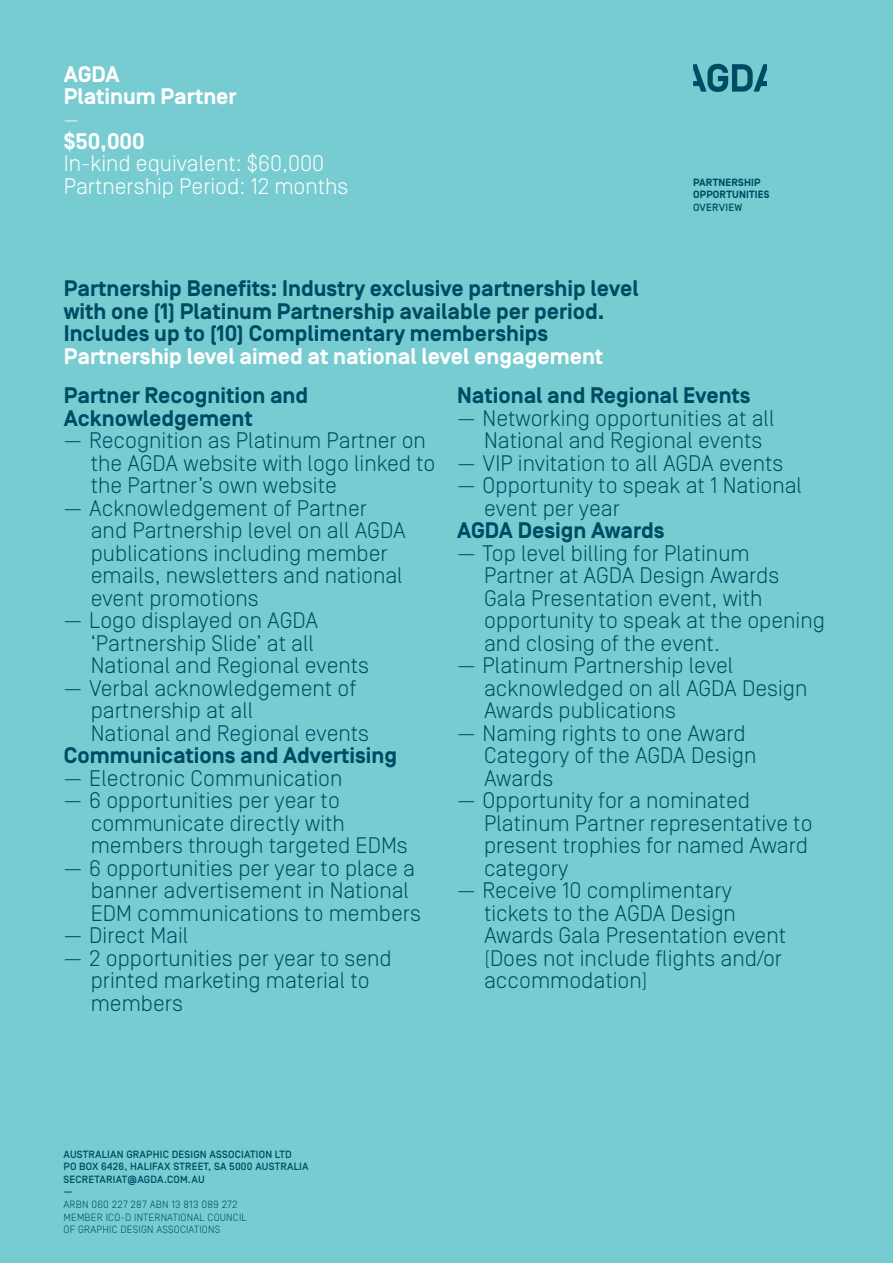
<style>
.page{position:relative;width:893px;height:1263px;background:#77ccd1}
.page>*{position:absolute;margin:0;border:0;box-sizing:border-box;transform-origin:0 0}
.t1{font:300 22.5px/22.5px "Simplon Norm";color:#004b64}
.BODY{font:700 22.5px/22.5px "Simplon Norm";color:#004b64}
.BODY-2{font:700 22.5px/22.5px "Simplon Norm";color:#fff}
.BODY-3{font:300 22.5px "Simplon Norm";color:#fff}
.t2{font:300 18px "Simplon Norm";color:#fff}
.t3{font:500 10.5px/12.6px "Simplon Norm";letter-spacing:.02em;color:#004b64}
.t4{font:300 10.5px/12.6px "Simplon Norm";letter-spacing:.02em;color:#004b64}
.t5{font:700 10.5px/12.6px "Simplon Norm";letter-spacing:.02em;color:#004b64}
</style>
<div class="page">
<svg style="left:693px;top:64px;width:74px;height:28px"></svg>
<p class="BODY-2" style="left:64px;top:64px;width:174px">AGDA<br>Platinum Partner</p>
<p class="t2" style="left:64px;top:110px;width:16px">—</p>
<p class="BODY-2" style="left:64px;top:131px;width:82px">$50,000</p>
<p class="BODY-3" style="left:64px;top:151px;width:262px">In-kind equivalent: $60,000</p>
<p class="BODY-3" style="left:64px;top:174px;width:286px">Partnership Period: 12 months</p>
<p class="BODY" style="left:64px;top:278px;width:576px">Partnership Benefits: Industry exclusive partnership level with one (1) Platinum Partnership available per period.</p>
<p class="BODY" style="left:64px;top:323px;width:486px">Includes up to (10) Complimentary memberships</p>
<p class="BODY-2" style="left:64px;top:346px;width:541px">Partnership level aimed at national level engagement</p>
<p class="t5" style="left:693px;top:176px;width:78px">PARTNERSHIP<br>OPPORTUNITIES</p>
<p class="t3" style="left:693px;top:202px;width:51px">OVERVIEW</p>
<p class="BODY" style="left:64px;top:386px;width:246px">Partner Recognition and<br>Acknowledgement</p>
<p class="t1" style="left:91px;top:430px;width:346px;text-indent:-27px">— Recognition as Platinum Partner on the AGDA website with logo linked to the Partner’s own website</p>
<p class="t1" style="left:91px;top:497px;width:316px;text-indent:-27px">— Acknowledgement of Partner and Partnership level on all AGDA publications including member emails, newsletters and national event promotions</p>
<p class="t1" style="left:91px;top:610px;width:280px;text-indent:-27px">— Logo displayed on AGDA ‘Partnership Slide’ at all<br>National and Regional events</p>
<p class="t1" style="left:91px;top:677px;width:280px;text-indent:-27px">— Verbal acknowledgement of partnership at all<br>National and Regional events</p>
<p class="BODY" style="left:64px;top:746px;width:335px">Communications and Advertising</p>
<p class="t1" style="left:64px;top:767px;width:280px">— Electronic Communication</p>
<p class="t1" style="left:91px;top:790px;width:318px;text-indent:-27px">— 6 opportunities per year to communicate directly with members through targeted EDMs</p>
<p class="t1" style="left:91px;top:857px;width:332px;text-indent:-27px">— 6 opportunities per year to place a banner advertisement in National<br>EDM communications to members</p>
<p class="t1" style="left:64px;top:925px;width:126px">— Direct Mail</p>
<p class="t1" style="left:91px;top:947px;width:302px;text-indent:-27px">— 2 opportunities per year to send printed marketing material to members</p>
<p class="BODY" style="left:457px;top:386px;width:295px">National and Regional Events</p>
<p class="t1" style="left:484px;top:407px;width:292px;text-indent:-27px">— Networking opportunities at all<br>National and Regional events</p>
<p class="t1" style="left:457px;top:452px;width:328px">— VIP invitation to all AGDA events</p>
<p class="t1" style="left:484px;top:475px;width:319px;text-indent:-27px">— Opportunity to speak at 1 National event per year</p>
<p class="BODY" style="left:457px;top:521px;width:209px">AGDA Design Awards</p>
<p class="t1" style="left:484px;top:542px;width:342px;text-indent:-27px">— Top level billing for Platinum<br>Partner at AGDA Design Awards<br>Gala Presentation event, with opportunity to speak at the opening and closing of the event.</p>
<p class="t1" style="left:484px;top:655px;width:325px;text-indent:-27px">— Platinum Partnership level acknowledged on all AGDA Design<br>Awards publications</p>
<p class="t1" style="left:484px;top:722px;width:274px;text-indent:-27px">— Naming rights to one Award<br>Category of the AGDA Design<br>Awards</p>
<p class="t1" style="left:484px;top:790px;width:330px;text-indent:-27px">— Opportunity for a nominated<br>Platinum Partner representative to present trophies for named Award category</p>
<p class="t1" style="left:484px;top:880px;width:303px;text-indent:-27px">— Receive 10 complimentary tickets to the AGDA Design<br>Awards Gala Presentation event (Does not include flights and/or accommodation)</p>
<p class="t3" style="left:64px;top:1148px;width:246px">AUSTRALIAN GRAPHIC DESIGN ASSOCIATION LTD<br>PO BOX 6426, HALIFAX STREET, SA 5000 AUSTRALIA<br>SECRETARIAT@AGDA.COM.AU<br>—</p>
<p class="t4" style="left:64px;top:1198px;width:185px">ARBN 060 227 287 ABN 13 813 089 272<br>MEMBER ICO-D INTERNATIONAL COUNCIL<br>OF GRAPHIC DESIGN ASSOCIATIONS</p>
</div>
